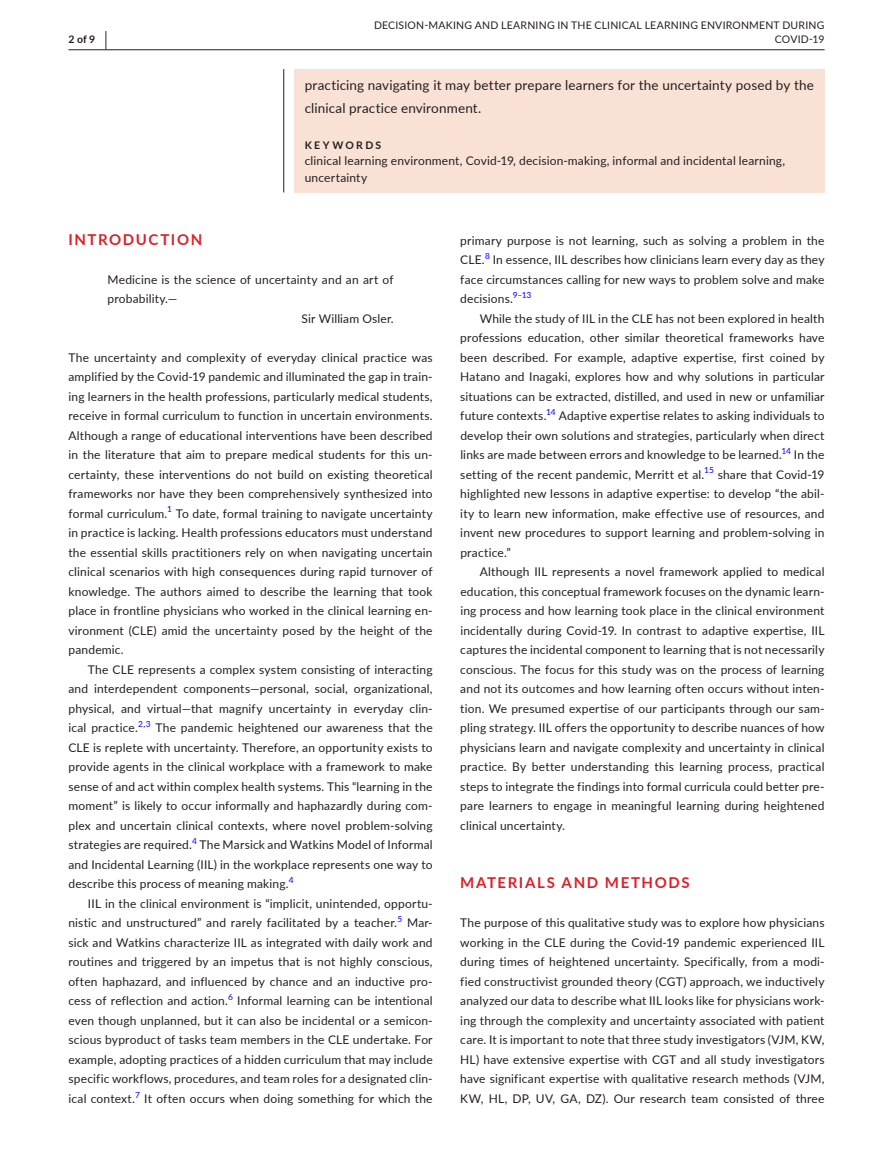
<style>
.page{position:relative;width:893px;height:1174px;background:#fff}
.page>*{position:absolute;margin:0;border:0;box-sizing:border-box;transform-origin:0 0}
.t1{font:700 15px "Lato";letter-spacing:.11em;color:#dc2027}
.t2{font:13.5px/22.5px "Lato";letter-spacing:.01em;color:#231f20}
.t3{font:12px/19.5px "Lato";letter-spacing:.015em;color:#231f20;text-align:justify}
.t4{font:10.5px/13.5px "Lato";letter-spacing:.02em;color:#231f20;text-align:right}
.t5{font:700 10.5px "Lato";letter-spacing:.22em;color:#231f20}
.t6{font:8.4px "Lato";color:#00f}
.s1{font-size:19.5px}
</style>
<div class="page">
<hr style="left:68px;top:49px;width:756px;height:1px;background:#231f20">
<div style="left:294px;top:69px;width:530px;height:123px;background:#fae1d6"></div>
<hr style="left:283px;top:69px;width:1px;height:123px;background:#231f20">
<p class="t5" style="left:68px;top:31px;width:40px">2 of 9 <span class="s1">|</span></p>
<p class="t4" style="left:374px;top:18px;width:452px">DECISION--MAKING AND LEARNING IN THE CLINICAL LEARNING ENVIRONMENT DURING<br>COVID--19</p>
<p class="t2" style="left:305px;top:74px;width:511px">practicing navigating it may better prepare learners for the uncertainty posed by the clinical practice environment.</p>
<p class="t5" style="left:305px;top:137px;width:78px">KEYWORDS</p>
<p class="t3" style="left:305px;top:152px;width:482px;line-height:16.5px">clinical learning environment, Covid-19, decision-making, informal and incidental learning, uncertainty</p>
<p class="t1" style="left:68px;top:228px;width:135px">INTRODUCTION</p>
<p class="t3" style="left:107px;top:269px;width:288px">Medicine is the science of uncertainty and an art of</p>
<p class="t3" style="left:107px;top:288px;width:71px">probability.—</p>
<p class="t3" style="left:302px;top:308px;width:94px">Sir William Osler.</p>
<p class="t3" style="left:68px;top:347px;width:366px">The uncertainty and complexity of everyday clinical practice was amplified by the Covid-19 pandemic and illuminated the gap in train&shy;ing learners in the health professions, particularly medical students, receive in formal curriculum to function in uncertain environments.<br>Although a range of educational interventions have been described in the literature that aim to prepare medical students for this un&shy;certainty, these interventions do not build on existing theoretical frameworks nor have they been comprehensively synthesized into formal curriculum.<sup>1</sup> To date, formal training to navigate uncertainty in practice is lacking. Health professions educators must understand the essential skills practitioners rely on when navigating uncertain clinical scenarios with high consequences during rapid turnover of knowledge. The authors aimed to describe the learning that took place in frontline physicians who worked in the clinical learning en&shy;vironment (CLE) amid the uncertainty posed by the height of the pandemic.</p>
<p class="t3" style="left:68px;top:659px;width:366px;text-indent:20px">The CLE represents a complex system consisting of interacting and interdependent components—personal, social, organizational, physical, and virtual—that magnify uncertainty in everyday clin&shy;ical practice.</p>
<p class="t6" style="left:138px;top:718px;width:14px">2,3</p>
<p class="t3" style="left:68px;top:717px;width:366px;text-indent:87px">The pandemic heightened our awareness that the CLE is replete with uncertainty. Therefore, an opportunity exists to provide agents in the clinical workplace with a framework to make sense of and act within complex health systems. This “learning in the moment” is likely to occur informally and haphazardly during com&shy;plex and uncertain clinical contexts, where novel problem-solving strategies are required.</p>
<p class="t6" style="left:192px;top:835px;width:6px">4</p>
<p class="t3" style="left:68px;top:834px;width:366px;text-indent:131px">The Marsick and Watkins Model of Informal and Incidental Learning (IIL) in the workplace represents one way to describe this process of meaning making.</p>
<p class="t6" style="left:289px;top:874px;width:6px">4</p>
<p class="t3" style="left:68px;top:893px;width:366px;text-indent:20px">IIL in the clinical environment is “implicit, unintended, opportu&shy;nistic and unstructured” and rarely facilitated by a teacher.</p>
<p class="t6" style="left:397px;top:913px;width:6px">5</p>
<p class="t3" style="left:68px;top:912px;width:366px;text-indent:339px">Mar&shy;sick and Watkins characterize IIL as integrated with daily work and routines and triggered by an impetus that is not highly conscious, often haphazard, and influenced by chance and an inductive pro&shy;cess of reflection and action.<sup>6</sup> Informal learning can be intentional even though unplanned, but it can also be incidental or a semicon&shy;scious byproduct of tasks team members in the CLE undertake. For example, adopting practices of a hidden curriculum that may include specific workflows, procedures, and team roles for a designated clin&shy;ical context.<sup>7</sup> It often occurs when doing something for which the</p>
<p class="t3" style="left:460px;top:230px;width:366px">primary purpose is not learning, such as solving a problem in the CLE.<sup>8</sup> In essence, IIL describes how clinicians learn every day as they face circumstances calling for new ways to problem solve and make decisions.<sup>9–13</sup></p>
<p class="t3" style="left:460px;top:308px;width:366px;text-indent:20px">While the study of IIL in the CLE has not been explored in health professions education, other similar theoretical frameworks have been described. For example, adaptive expertise, first coined by Hatano and Inagaki, explores how and why solutions in particular situations can be extracted, distilled, and used in new or unfamiliar future contexts.<sup>14</sup> Adaptive expertise relates to asking individuals to develop their own solutions and strategies, particularly when direct links are made between errors and knowledge to be learned.</p>
<p class="t6" style="left:782px;top:445px;width:11px">14</p>
<p class="t3" style="left:794px;top:444px;width:32px">In the</p>
<p class="t3" style="left:460px;top:464px;width:246px">setting of the recent pandemic, Merritt et al.</p>
<p class="t6" style="left:704px;top:464px;width:11px">15</p>
<p class="t3" style="left:460px;top:464px;width:366px;text-indent:257px">share that Covid-19 highlighted new lessons in adaptive expertise: to develop “the abil&shy;ity to learn new information, make effective use of resources, and invent new procedures to support learning and problem-solving in practice.”</p>
<p class="t3" style="left:460px;top:561px;width:366px;text-indent:20px">Although IIL represents a novel framework applied to medical education, this conceptual framework focuses on the dynamic learn&shy;ing process and how learning took place in the clinical environment incidentally during Covid-19. In contrast to adaptive expertise, IIL captures the incidental component to learning that is not necessarily conscious. The focus for this study was on the process of learning and not its outcomes and how learning often occurs without inten&shy;tion. We presumed expertise of our participants through our sam&shy;pling strategy. IIL offers the opportunity to describe nuances of how physicians learn and navigate complexity and uncertainty in clinical practice. By better understanding this learning process, practical steps to integrate the findings into formal curricula could better pre&shy;pare learners to engage in meaningful learning during heightened clinical uncertainty.</p>
<p class="t1" style="left:460px;top:872px;width:231px">MATERIALS AND METHODS</p>
<p class="t3" style="left:460px;top:912px;width:366px">The purpose of this qualitative study was to explore how physicians working in the CLE during the Covid-19 pandemic experienced IIL during times of heightened uncertainty. Specifically, from a modi&shy;fied constructivist grounded theory (CGT) approach, we inductively analyzed our data to describe what IIL looks like for physicians work&shy;ing through the complexity and uncertainty associated with patient care. It is important to note that three study investigators (VJM, KW, HL) have extensive expertise with CGT and all study investigators have significant expertise with qualitative research methods (VJM, KW, HL, DP, UV, GA, DZ). Our research team consisted of three</p>
</div>
